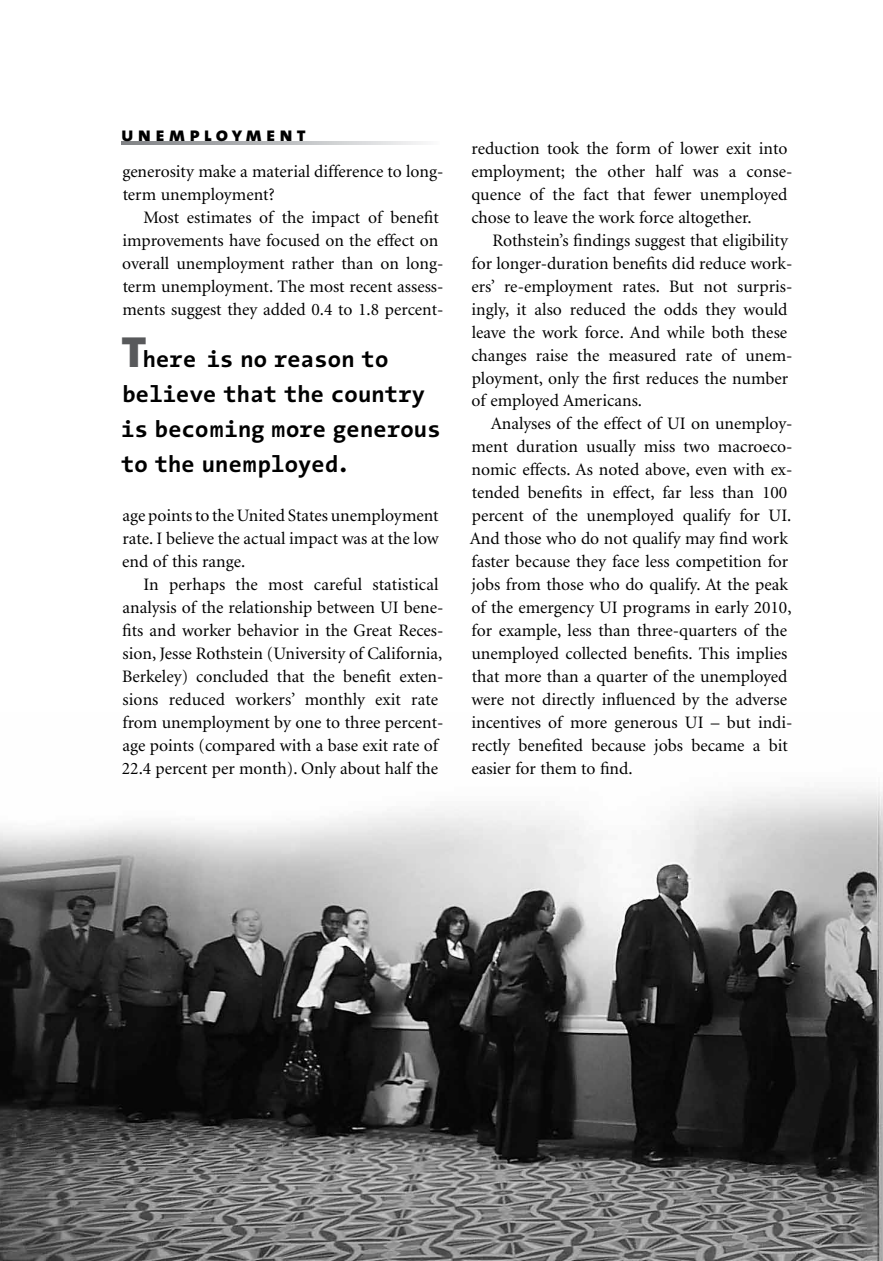
<style>
.page{position:relative;width:883px;height:1261px;background:#fff}
.page>*{position:absolute;margin:0;border:0;box-sizing:border-box;transform-origin:0 0}
.t1{font:700 23.1px/35px "The Sans Mono";letter-spacing:-.02em;color:#000}
.t2{font:20.12px "The Sans Extra Bold Caps";letter-spacing:.2em;color:#000}
.t3{font:17.5px/22.9px "Minion";color:#000}
.s1{font-weight:900;font-size:43.75px;color:#58595b}
</style>
<div class="page">
<svg style="left:122px;top:141px;width:301px;height:3px"></svg>
<img style="left:0;top:787px;width:882px;height:473px">
<p class="t2" style="left:121px;top:118px;width:186px">unemployment</p>
<p class="t3" style="left:122px;top:160px;width:322px">generosity make a material difference to long&shy;term unemployment?</p>
<p class="t3" style="left:122px;top:206px;width:322px;text-indent:21px">Most estimates of the impact of benefit improvements have focused on the effect on overall unemployment rather than on long&shy;term unemployment. The most recent assess&shy;ments suggest they added 0.4 to 1.8 percent-</p>
<h1 class="t1" style="left:121px;top:342px;width:321px"><span class="s1">T</span>here is no reason to believe that the country is becoming more generous to the unemployed.</h1>
<p class="t3" style="left:122px;top:504px;width:318px;text-align:justify">age points to the United States unemployment rate. I believe the actual impact was at the low end of this range.</p>
<p class="t3" style="left:122px;top:573px;width:323px;text-indent:21px">In perhaps the most careful statistical analysis of the relationship between UI bene&shy;fits and worker behavior in the Great Reces&shy;sion, Jesse Rothstein (University of California, Berkeley) concluded that the benefit exten&shy;sions reduced workers’ monthly exit rate from unemployment by one to three percent&shy;age points (compared with a base exit rate of 22.4 percent per month). Only about half the</p>
<p class="t3" style="left:471px;top:138px;width:322px">reduction took the form of lower exit into employment; the other half was a conse&shy;quence of the fact that fewer unemployed chose to leave the work force altogether.</p>
<p class="t3" style="left:471px;top:229px;width:322px;text-indent:21px">Rothstein’s findings suggest that eligibility for longer-duration benefits did reduce work&shy;ers’ re-employment rates. But not surpris&shy;ingly, it also reduced the odds they would leave the work force. And while both these changes raise the measured rate of unem&shy;ployment, only the first reduces the number of employed Americans.</p>
<p class="t3" style="left:469px;top:413px;width:324px;text-indent:21px">Analyses of the effect of UI on unemploy&shy;ment duration usually miss two macroeco&shy;nomic effects. As noted above, even with ex&shy;tended benefits in effect, far less than 100 percent of the unemployed qualify for UI.<br>And those who do not qualify may find work faster because they face less competition for jobs from those who do qualify. At the peak of the emergency UI programs in early 2010, for example, less than three-quarters of the unemployed collected benefits. This implies that more than a quarter of the unemployed were not directly influenced by the adverse incentives of more generous UI – but indi&shy;rectly benefited because jobs became a bit easier for them to find.</p>
</div>
